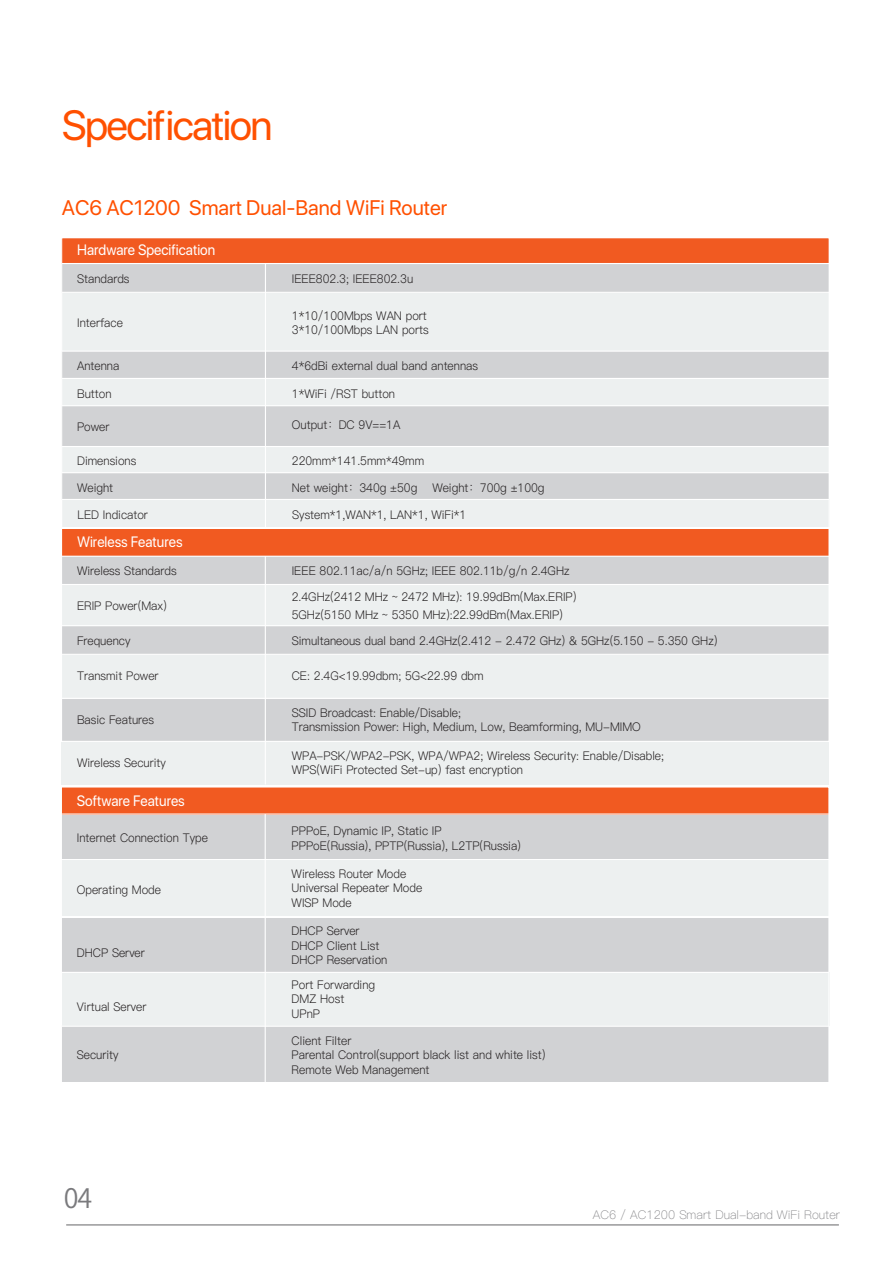
<style>
.page{position:relative;width:893px;height:1263px;background:#fff}
.page>*{position:absolute;margin:0;border:0;box-sizing:border-box;transform-origin:0 0}
.t1{font:42px "SF Pro Display";letter-spacing:-.04em;color:#ff5000}
.t2{font:27px "Source Han Sans CN";color:#7a7a7d}
.t3{font:21px "SF Pro Display";color:#ff5000}
.t4{font:15px "SF Pro Display";color:#fff;scale:.94 1}
.t5{font:12px/14.4px "Ping Fang SC Regular";color:#231f20;scale:.94 1}
.t6{font:12px "Ping Fang SC Light";color:#7a7a7d}
</style>
<div class="page">
<hr style="left:66px;top:1224px;width:773px;height:1px;background:#656568">
<div style="left:61px;top:238px;width:768px;height:26px;background:#f15a21"></div>
<div style="left:61px;top:265px;width:768px;height:28px;background:#d1d2d4"></div>
<div style="left:61px;top:293px;width:768px;height:59px;background:#edf0f0"></div>
<div style="left:61px;top:351px;width:768px;height:28px;background:#d1d2d4"></div>
<div style="left:62px;top:473px;width:767px;height:27px;background:#d1d2d4"></div>
<div style="left:62px;top:500px;width:768px;height:27px;background:#edf0f0"></div>
<div style="left:62px;top:406px;width:767px;height:40px;background:#d1d2d4"></div>
<div style="left:61px;top:379px;width:768px;height:27px;background:#edf0f0"></div>
<div style="left:61px;top:446px;width:768px;height:27px;background:#edf0f0"></div>
<hr style="left:62px;top:499px;width:767px;height:1px;background:#fff">
<hr style="left:62px;top:472px;width:767px;height:1px;background:#fff">
<hr style="left:62px;top:446px;width:767px;height:1px;background:#fff">
<hr style="left:62px;top:405px;width:767px;height:1px;background:#fff">
<hr style="left:62px;top:378px;width:767px;height:1px;background:#fff">
<hr style="left:62px;top:351px;width:767px;height:1px;background:#fff">
<hr style="left:62px;top:292px;width:767px;height:1px;background:#fff">
<hr style="left:62px;top:263px;width:767px;height:1px;background:#fff">
<hr style="left:265px;top:264px;width:1px;height:291px;background:#fff">
<div style="left:61px;top:529px;width:768px;height:27px;background:#f15a21"></div>
<div style="left:61px;top:556px;width:768px;height:28px;background:#d1d2d4"></div>
<div style="left:62px;top:626px;width:767px;height:28px;background:#d1d2d4"></div>
<div style="left:61px;top:584px;width:768px;height:42px;background:#edf0f0"></div>
<div style="left:61px;top:741px;width:768px;height:43px;background:#edf0f0"></div>
<div style="left:61px;top:698px;width:768px;height:43px;background:#d1d2d4"></div>
<div style="left:62px;top:655px;width:767px;height:43px;background:#edf0f0"></div>
<div style="left:61px;top:528px;width:769px;height:214px;border:1px solid #fff"></div>
<hr style="left:62px;top:698px;width:767px;height:1px;background:#fff">
<hr style="left:62px;top:654px;width:767px;height:1px;background:#fff">
<hr style="left:62px;top:625px;width:767px;height:1px;background:#fff">
<hr style="left:62px;top:584px;width:767px;height:1px;background:#fff">
<hr style="left:62px;top:556px;width:767px;height:1px;background:#fff">
<hr style="left:265px;top:556px;width:1px;height:228px;background:#fff">
<div style="left:61px;top:787px;width:768px;height:27px;background:#f15a21"></div>
<div style="left:61px;top:815px;width:768px;height:44px;background:#d1d2d4"></div>
<div style="left:61px;top:918px;width:768px;height:54px;background:#d1d2d4"></div>
<div style="left:61px;top:1026px;width:768px;height:56px;background:#d1d2d4"></div>
<div style="left:62px;top:972px;width:768px;height:54px;background:#edf0f0"></div>
<div style="left:61px;top:861px;width:768px;height:55px;background:#edf0f0"></div>
<hr style="left:61px;top:1026px;width:768px;height:1px;background:#fff">
<hr style="left:61px;top:972px;width:768px;height:1px;background:#fff">
<hr style="left:61px;top:813px;width:768px;height:2px;background:#fff">
<hr style="left:265px;top:814px;width:1px;height:298px;background:#fff">
<h1 class="t1" style="left:62px;top:92px;width:212px">Specification</h1>
<h3 class="t3" style="left:62px;top:191px;width:387px">AC6 AC1200 Smart Dual-Band WiFi Router</h3>
<p class="t4" style="left:77px;top:238px;width:148px">Hardware Specification</p>
<p class="t5" style="left:77px;top:272px;width:57px">Standards</p>
<p class="t5" style="left:292px;top:272px;width:131px">IEEE802.3; IEEE802.3u</p>
<p class="t5" style="left:77px;top:315px;width:50px">Interface</p>
<p class="t5" style="left:292px;top:308px;width:147px">1*10/100Mbps WAN port<br>3*10/100Mbps LAN ports</p>
<p class="t5" style="left:77px;top:359px;width:47px">Antenna</p>
<p class="t5" style="left:292px;top:359px;width:200px">4*6dBi external dual band antennas</p>
<p class="t5" style="left:77px;top:387px;width:38px">Button</p>
<p class="t5" style="left:292px;top:387px;width:111px">1*WiFi /RST button</p>
<p class="t5" style="left:77px;top:420px;width:36px">Power</p>
<p class="t5" style="left:292px;top:418px;width:117px">Output：DC 9V==1A</p>
<p class="t5" style="left:77px;top:454px;width:65px">Dimensions</p>
<p class="t5" style="left:292px;top:454px;width:142px">220mm*141.5mm*49mm</p>
<p class="t5" style="left:77px;top:480px;width:40px">Weight</p>
<p class="t5" style="left:292px;top:480px;width:135px">Net weight：340g ±50g</p>
<p class="t5" style="left:432px;top:480px;width:121px">Weight：700g ±100g</p>
<p class="t5" style="left:77px;top:507px;width:77px">LED Indicator</p>
<p class="t5" style="left:292px;top:507px;width:187px">System*1,WAN*1, LAN*1, WiFi*1</p>
<p class="t4" style="left:77px;top:530px;width:114px">Wireless Features</p>
<p class="t5" style="left:77px;top:564px;width:107px">Wireless Standards</p>
<p class="t5" style="left:292px;top:564px;width:297px">IEEE 802.11ac/a/n 5GHz; IEEE 802.11b/g/n 2.4GHz</p>
<p class="t5" style="left:77px;top:599px;width:97px">ERIP Power(Max)</p>
<p class="t5" style="left:292px;top:588px;width:304px;line-height:17.4px">2.4GHz(2412 MHz ~ 2472 MHz): 19.99dBm(Max.ERIP)<br>5GHz(5150 MHz ~ 5350 MHz):22.99dBm(Max.ERIP)</p>
<p class="t5" style="left:77px;top:633px;width:58px">Frequency</p>
<p class="t5" style="left:292px;top:633px;width:454px">Simultaneous dual band 2.4GHz(2.412 - 2.472 GHz) &amp; 5GHz(5.150 - 5.350 GHz)</p>
<p class="t5" style="left:77px;top:668px;width:88px">Transmit Power</p>
<p class="t5" style="left:292px;top:669px;width:206px">CE: 2.4G&lt;19.99dbm; 5G&lt;22.99 dbm</p>
<p class="t5" style="left:77px;top:712px;width:84px">Basic Features</p>
<p class="t5" style="left:292px;top:705px;width:373px">SSID Broadcast: Enable/Disable;<br>Transmission Power: High, Medium, Low, Beamforming, MU-MIMO</p>
<p class="t5" style="left:77px;top:755px;width:96px">Wireless Security</p>
<p class="t5" style="left:292px;top:748px;width:398px">WPA-PSK/WPA2-PSK, WPA/WPA2; Wireless Security: Enable/Disable;<br>WPS(WiFi Protected Set-up) fast encryption</p>
<p class="t4" style="left:77px;top:789px;width:116px">Software Features</p>
<p class="t5" style="left:77px;top:830px;width:141px">Internet Connection Type</p>
<p class="t5" style="left:292px;top:824px;width:246px">PPPoE, Dynamic IP, Static IP<br>PPPoE(Russia), PPTP(Russia), L2TP(Russia)</p>
<p class="t5" style="left:77px;top:882px;width:91px">Operating Mode</p>
<p class="t5" style="left:77px;top:945px;width:74px">DHCP Server</p>
<p class="t5" style="left:77px;top:999px;width:76px">Virtual Server</p>
<p class="t5" style="left:77px;top:1048px;width:46px">Security</p>
<h2 class="t2" style="left:64px;top:1183px;width:30px">04</h2>
<p class="t5" style="left:292px;top:866px;width:140px">Wireless Router Mode<br>Universal Repeater Mode<br>WISP Mode</p>
<p class="t5" style="left:292px;top:924px;width:103px">DHCP Server<br>DHCP Client List<br>DHCP Reservation</p>
<p class="t5" style="left:292px;top:978px;width:90px">Port Forwarding<br>DMZ Host<br>UPnP</p>
<p class="t5" style="left:292px;top:1033px;width:272px">Client Filter<br>Parental Control(support black list and white list)<br>Remote Web Management</p>
<p class="t6" style="left:593px;top:1208px;width:249px">AC6 / AC1200 Smart Dual-band WiFi Router</p>
</div>
